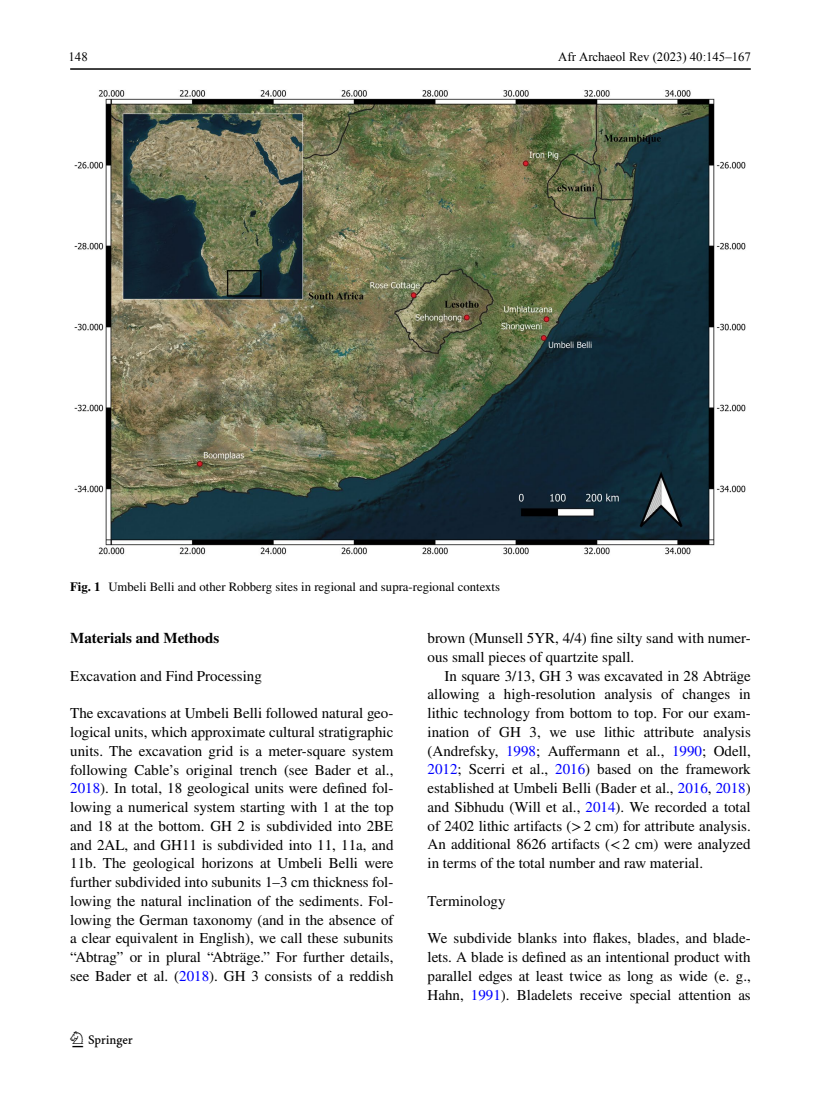
<style>
.page{position:relative;width:821px;height:1106px;background:#fff}
.page>*{position:absolute;margin:0;border:0;box-sizing:border-box;transform-origin:0 0}
.t1{font:22.5px "Springnew Regular 2";color:#000}
.t2{font:15px/18.8px "STIX";color:#000;text-align:justify}
.t3{font:700 15px "STIX";color:#000}
.t4{font:12.75px "STIX";color:#000}
.t5{font:12.75px "Times New Roman";color:#000}
.s1{font-weight:700}
.s2{color:#00f}
</style>
<div class="page">
<hr style="left:70px;top:68px;width:680px;height:2px;background:#000">
<img style="left:74px;top:90px;width:672px;height:465px">
<p class="t5" style="left:69px;top:53px;width:21px">148</p>
<p class="t5" style="left:558px;top:53px;width:194px">Afr Archaeol Rev (2023) 40:145–167</p>
<p class="t4" style="left:70px;top:578px;width:431px"><span class="s1">Fig. 1</span> Umbeli Belli and other Robberg sites in regional and supra-regional contexts</p>
<p class="t3" style="left:70px;top:629px;width:151px">Materials and Methods</p>
<p class="t2" style="left:70px;top:667px;width:193px">Excavation and Find Processing</p>
<p class="t2" style="left:70px;top:705px;width:325px">The excavations at Umbeli Belli followed natural geo&shy;logical units, which approximate cultural stratigraphic units. The excavation grid is a meter-square system following Cable’s original trench (see Bader et al., <span class="s2">2018</span>). In total, 18 geological units were defined fol&shy;lowing a numerical system starting with 1 at the top and 18 at the bottom. GH 2 is subdivided into 2BE and 2AL, and GH11 is subdivided into 11, 11a, and 11b. The geological horizons at Umbeli Belli were further subdivided into subunits 1–3 cm thickness fol&shy;lowing the natural inclination of the sediments. Fol&shy;lowing the German taxonomy (and in the absence of a clear equivalent in English), we call these subunits “Abtrag” or in plural “Abträge.” For further details, see Bader et al. (<span class="s2">2018</span>). GH 3 consists of a reddish</p>
<h1 class="t1" style="left:72px;top:1031px;width:62px">1 3</h1>
<p class="t2" style="left:427px;top:629px;width:325px">brown (Munsell 5YR, 4/4) fine silty sand with numer&shy;ous small pieces of quartzite spall.</p>
<p class="t2" style="left:427px;top:667px;width:325px;text-indent:17px">In square 3/13, GH 3 was excavated in 28 Abträge allowing a high-resolution analysis of changes in lithic technology from bottom to top. For our exam&shy;ination of GH 3, we use lithic attribute analysis (Andrefsky, <span class="s2">1998</span>; Auffermann et al., <span class="s2">1990</span>; Odell, <span class="s2">2012</span>; Scerri et al., <span class="s2">2016</span>) based on the framework established at Umbeli Belli (Bader et al., <span class="s2">2016</span>, <span class="s2">2018</span>) and Sibhudu (Will et al., <span class="s2">2014</span>). We recorded a total of 2402 lithic artifacts (&gt;2 cm) for attribute analysis.<br>An additional 8626 artifacts (&lt;2 cm) were analyzed in terms of the total number and raw material.</p>
<p class="t2" style="left:427px;top:892px;width:80px">Terminology</p>
<p class="t2" style="left:427px;top:929px;width:325px">We subdivide blanks into flakes, blades, and blade&shy;lets. A blade is defined as an intentional product with parallel edges at least twice as long as wide (e. g., Hahn, <span class="s2">1991</span>). Bladelets receive special attention as</p>
</div>
